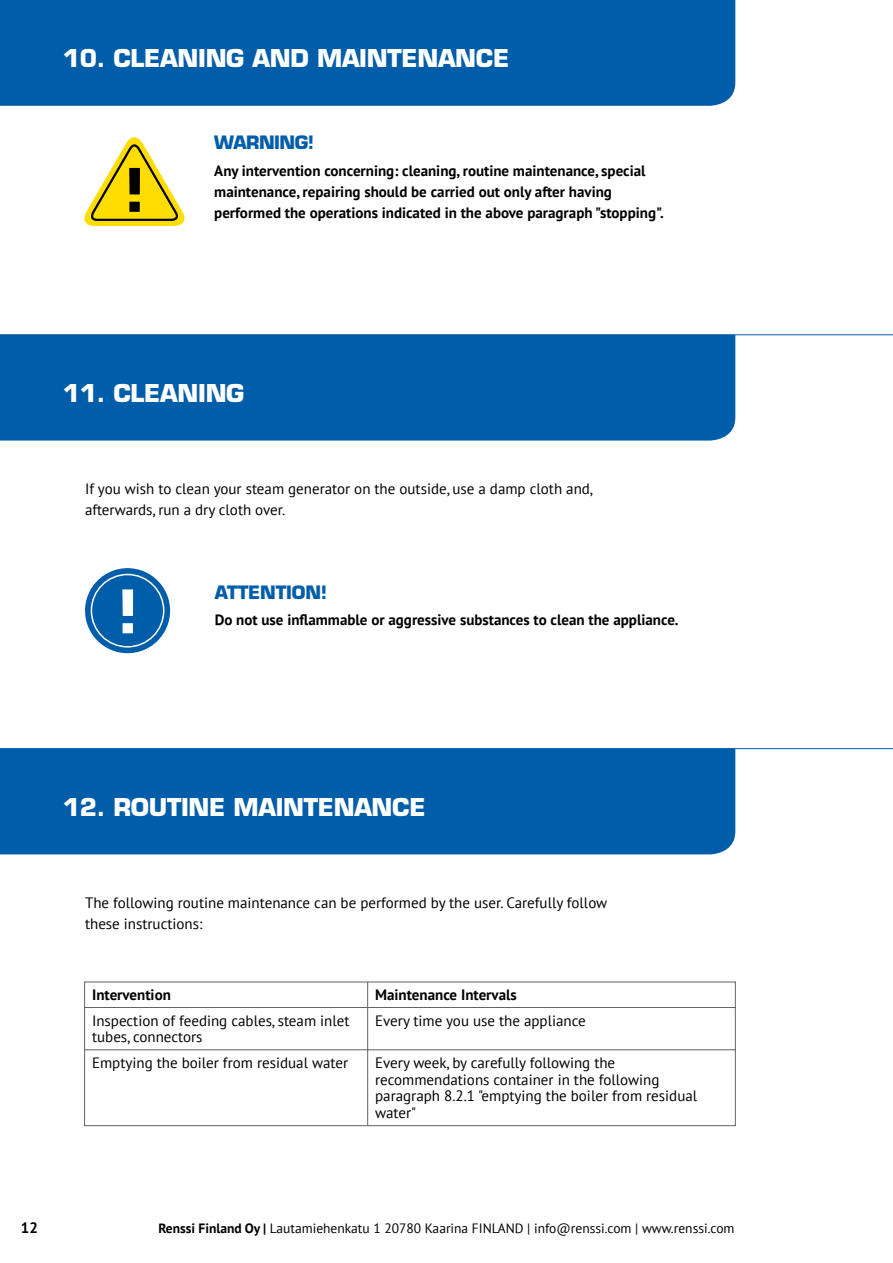
<style>
.page{position:relative;width:893px;height:1263px;background:#fff}
.page>*{position:absolute;margin:0;border:0;box-sizing:border-box;transform-origin:0 0}
.t1{font:700 24px "Eurostile LT Std";letter-spacing:-.01em;color:#fff}
.t2{font:700 18px "Eurostile LT Std";letter-spacing:-.02em;color:#005da9}
.t3{font:15px/16.8px "PT Sans";color:#000}
.t4{font:700 15px/21px "PT Sans";color:#000}
.t5{font:13.5px "PT Sans";color:#000}
.s1{font-weight:700}
</style>
<div class="page">
<div style="left:0;top:0;width:735px;height:106px;background:#005da9"></div>
<div style="left:0;top:335px;width:735px;height:106px;background:#005da9"></div>
<div style="left:0;top:749px;width:735px;height:105px;background:#005da9"></div>
<svg style="left:84px;top:137px;width:101px;height:89px"></svg>
<hr style="left:0;top:334px;width:893px;height:1px;background:#005da9">
<hr style="left:0;top:748px;width:893px;height:1px;background:#005da9">
<div style="left:85px;top:568px;width:85px;height:85px;background:#005da9;border-radius:50%"></div>
<svg style="left:122px;top:589px;width:11px;height:44px"></svg>
<div style="left:91px;top:574px;width:73px;height:73px;border:2px solid #fff;border-radius:50%"></div>
<hr style="left:84px;top:982px;width:1px;height:144px;background:#636466">
<hr style="left:735px;top:982px;width:1px;height:144px;background:#636466">
<hr style="left:367px;top:982px;width:1px;height:144px;background:#636466">
<hr style="left:85px;top:982px;width:650px;height:1px;background:#636466">
<hr style="left:85px;top:1007px;width:650px;height:1px;background:#636466">
<hr style="left:85px;top:1049px;width:650px;height:1px;background:#636466">
<hr style="left:85px;top:1125px;width:650px;height:1px;background:#636466">
<h1 class="t1" style="left:63px;top:49px;width:448px">10. CLEANING AND MAINTENANCE</h1>
<p class="t2" style="left:214px;top:135px;width:101px">WARNING!</p>
<p class="t4" style="left:214px;top:162px;width:451px">Any intervention concerning: cleaning, routine maintenance, special maintenance, repairing should be carried out only after having performed the operations indicated in the above paragraph "stopping".</p>
<h1 class="t1" style="left:63px;top:384px;width:183px">11. CLEANING</h1>
<p class="t3" style="left:85px;top:480px;width:509px;line-height:21px">If you wish to clean your steam generator on the outside, use a damp cloth and, afterwards, run a dry cloth over.</p>
<p class="t2" style="left:215px;top:586px;width:114px">ATTENTION!</p>
<p class="t4" style="left:215px;top:610px;width:465px">Do not use inflammable or aggressive substances to clean the appliance.</p>
<h1 class="t1" style="left:63px;top:798px;width:364px">12. ROUTINE MAINTENANCE</h1>
<p class="t3" style="left:85px;top:893px;width:524px;line-height:21px">The following routine maintenance can be performed by the user. Carefully follow these instructions:</p>
<p class="t4" style="left:92px;top:986px;width:80px">Intervention</p>
<p class="t4" style="left:375px;top:986px;width:143px">Maintenance Intervals</p>
<p class="t3" style="left:92px;top:1013px;width:259px">Inspection of feeding cables, steam inlet tubes, connectors</p>
<p class="t3" style="left:375px;top:1013px;width:212px">Every time you use the appliance</p>
<p class="t3" style="left:92px;top:1056px;width:258px">Emptying the boiler from residual water</p>
<p class="t3" style="left:375px;top:1056px;width:324px">Every week, by carefully following the recommendations container in the following paragraph 8.2.1 "emptying the boiler from residual water"</p>
<p class="t4" style="left:21px;top:1219px;width:19px">12</p>
<p class="t5" style="left:158px;top:1222px;width:578px"><span class="s1">Renssi Finland Oy |</span> Lautamiehenkatu 1 20780 Kaarina FINLAND | info@renssi.com | www.renssi.com</p>
</div>
